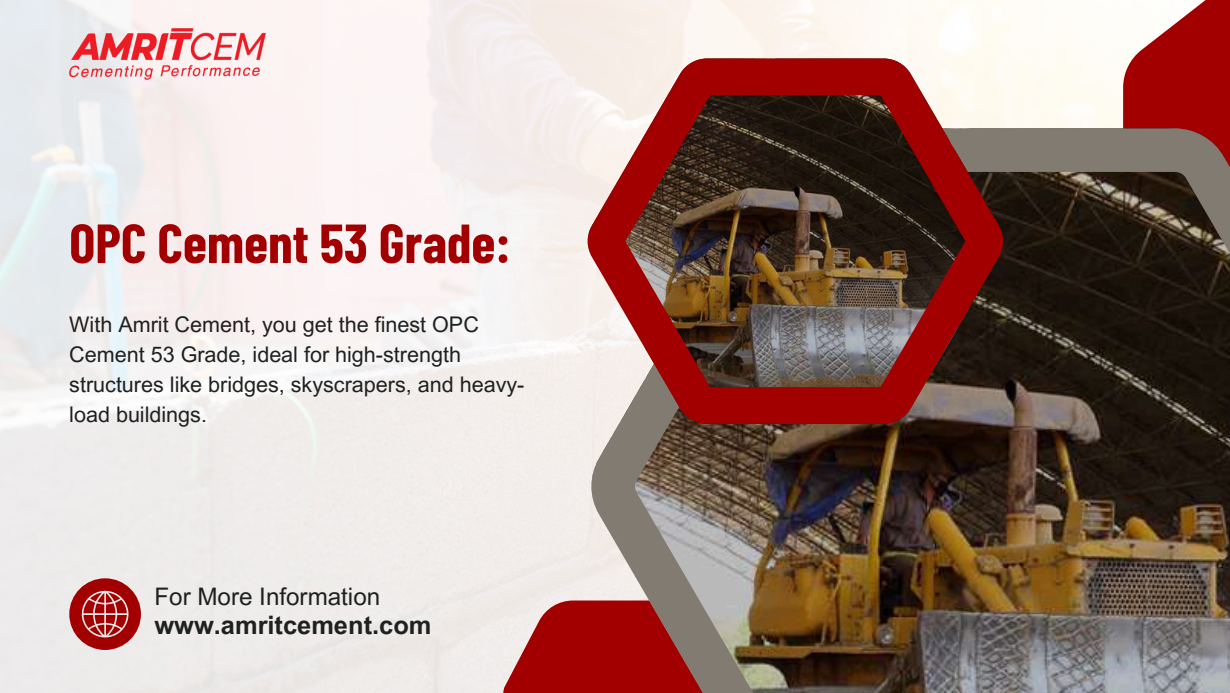
<style>
.page{position:relative;width:1230px;height:693px;background:#fff}
.page>*{position:absolute;margin:0;border:0;box-sizing:border-box;transform-origin:0 0}
.t1{font:700 55px "Barlow Condensed";color:#a20000}
.t2{font:700 25.4px "Arial MT Pro";color:#1f2121}
.t3{font:24.2px "Arial MT Pro";color:#1f2121}
.t4{font:21.6px/30px "Arial MT Pro";color:#1f2121}
</style>
<div class="page">
<img style="left:0;top:0;width:1123px;height:693px">
<svg style="left:1123px;top:0;width:107px;height:128px;fill:#a20000"></svg>
<svg style="left:503px;top:601px;width:86px;height:92px;background:#b7403f"></svg>
<img style="left:589px;top:128px;width:641px;height:565px">
<img style="left:586px;top:58px;width:419px;height:366px">
<svg style="left:69px;top:578px;width:72px;height:72px;background:#bb5050"></svg>
<img style="left:69px;top:28px;width:196px;height:51px">
<h1 class="t1" style="left:69px;top:208px;width:443px">OPC Cement 53 Grade:</h1>
<p class="t4" style="left:69px;top:312px;width:457px">With Amrit Cement, you get the finest OPC Cement 53 Grade, ideal for high-strength structures like bridges, skyscrapers, and heavy&shy;load buildings.</p>
<p class="t3" style="left:155px;top:588px;width:227px">For More Information</p>
<p class="t2" style="left:155px;top:615px;width:278px">www.amritcement.com</p>
</div>
